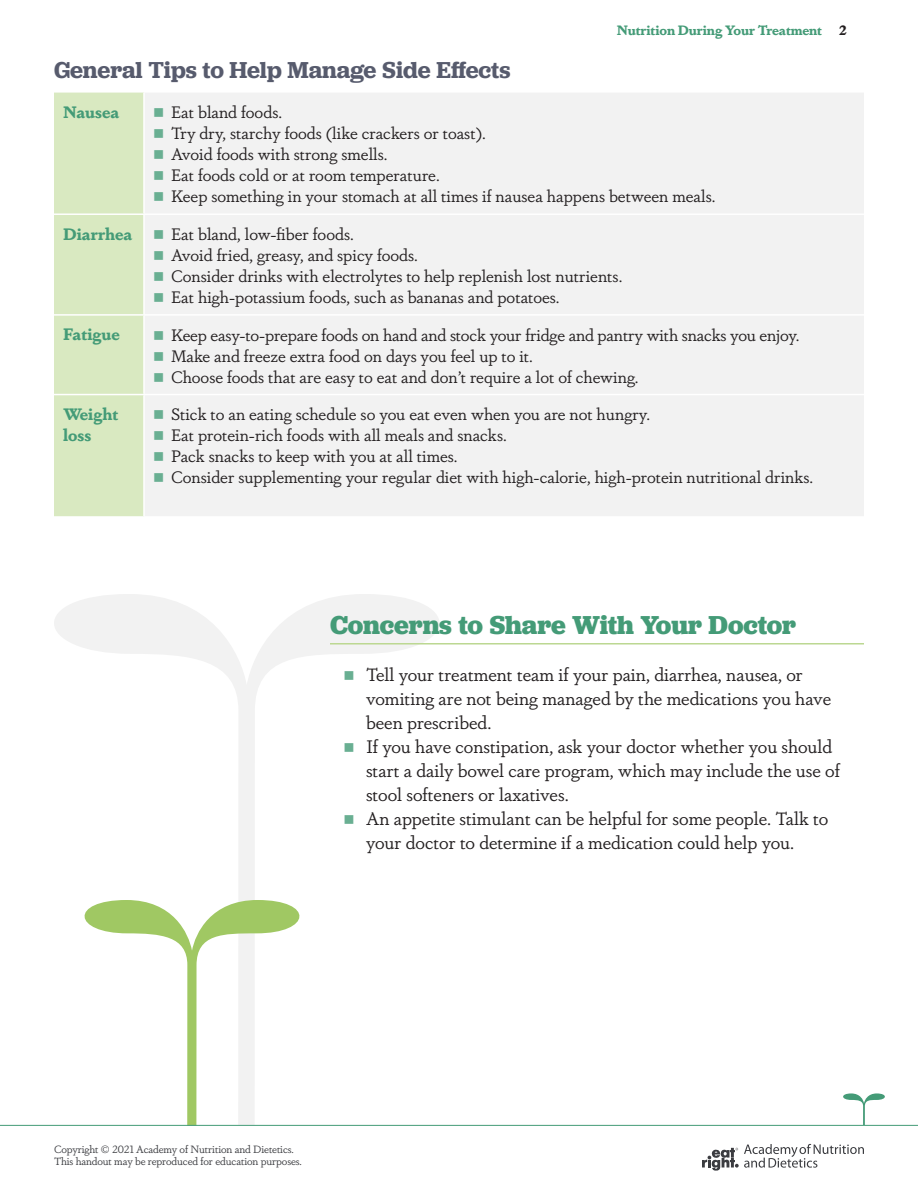
<style>
.page{position:relative;width:918px;height:1188px;background:#fff}
.page>*{position:absolute;margin:0;border:0;box-sizing:border-box;transform-origin:0 0}
.Heading_A{font:700 27px "Jubilat";letter-spacing:-.005em;color:#449b77}
.Box_Title{font:600 24px "Jubilat";color:#575b6d}
.t1{font:18px/24px "Dapifer";color:#231f20}
.t2{font:16.5px "Dapifer";color:#231f20}
.Box_Text_Table_Heade{font:700 16.5px/21px "Dapifer";color:#449b77}
.t3{font:700 13.5px "Dapifer";letter-spacing:-.01em;color:#449b77}
.t4{font:700 13.5px "Dapifer";color:#231f20}
.t5{font:10.5px/12.6px "Dapifer";letter-spacing:-.01em;color:#3b3c40}
</style>
<div class="page">
<svg style="left:26px;top:594px;width:442px;height:531px"></svg>
<svg style="left:69px;top:900px;width:246px;height:225px"></svg>
<div style="left:54px;top:93px;width:89px;height:423px;background:#d9e9c1"></div>
<div style="left:145px;top:93px;width:719px;height:423px;background:#f2f2f2"></div>
<hr style="left:54px;top:213px;width:90px;height:2px;background:#fff">
<hr style="left:144px;top:213px;width:720px;height:2px;background:#fff">
<hr style="left:54px;top:314px;width:90px;height:2px;background:#fff">
<hr style="left:144px;top:314px;width:720px;height:2px;background:#fff">
<hr style="left:54px;top:394px;width:90px;height:1px;background:#fff">
<hr style="left:144px;top:394px;width:720px;height:1px;background:#fff">
<hr style="left:330px;top:643px;width:534px;height:2px;background:#bcd892">
<hr style="left:0;top:1125px;width:918px;height:1px;background:#449b77">
<svg style="left:840px;top:1093px;width:48px;height:32px"></svg>
<svg style="left:702px;top:1144px;width:162px;height:27px"></svg>
<svg style="left:154px;top:108px;width:9px;height:9px"></svg>
<svg style="left:154px;top:129px;width:9px;height:9px"></svg>
<svg style="left:154px;top:150px;width:9px;height:9px"></svg>
<svg style="left:154px;top:171px;width:9px;height:9px"></svg>
<svg style="left:154px;top:192px;width:9px;height:9px"></svg>
<svg style="left:154px;top:230px;width:9px;height:9px"></svg>
<svg style="left:154px;top:251px;width:9px;height:9px"></svg>
<svg style="left:154px;top:272px;width:9px;height:9px"></svg>
<svg style="left:154px;top:293px;width:9px;height:9px"></svg>
<svg style="left:154px;top:331px;width:9px;height:8px"></svg>
<svg style="left:154px;top:352px;width:9px;height:8px"></svg>
<svg style="left:154px;top:373px;width:9px;height:8px"></svg>
<svg style="left:154px;top:410px;width:9px;height:9px"></svg>
<svg style="left:154px;top:431px;width:9px;height:9px"></svg>
<svg style="left:154px;top:452px;width:9px;height:9px"></svg>
<svg style="left:154px;top:473px;width:9px;height:9px"></svg>
<svg style="left:345px;top:671px;width:8px;height:8px"></svg>
<svg style="left:345px;top:743px;width:8px;height:8px"></svg>
<svg style="left:345px;top:815px;width:8px;height:8px"></svg>
<p class="t3" style="left:617px;top:21px;width:207px">Nutrition During Your Treatment</p>
<p class="Box_Title" style="left:54px;top:54px;width:458px">General Tips to Help Manage Side Effects</p>
<p class="Box_Text_Table_Heade" style="left:63px;top:101px;width:58px">Nausea</p>
<p class="t2" style="left:171px;top:101px;width:113px">Eat bland foods.</p>
<p class="t2" style="left:171px;top:122px;width:316px">Try dry, starchy foods (like crackers or toast).</p>
<p class="t2" style="left:171px;top:143px;width:218px">Avoid foods with strong smells.</p>
<p class="t2" style="left:171px;top:164px;width:270px">Eat foods cold or at room temperature.</p>
<p class="t2" style="left:171px;top:185px;width:546px">Keep something in your stomach at all times if nausea happens between meals.</p>
<p class="Box_Text_Table_Heade" style="left:63px;top:222px;width:71px">Diarrhea</p>
<p class="t2" style="left:171px;top:223px;width:184px">Eat bland, low-fiber foods.</p>
<p class="t2" style="left:171px;top:244px;width:249px">Avoid fried, greasy, and spicy foods.</p>
<p class="t2" style="left:171px;top:265px;width:453px">Consider drinks with electrolytes to help replenish lost nutrients.</p>
<p class="t2" style="left:171px;top:286px;width:390px">Eat high-potassium foods, such as bananas and potatoes.</p>
<p class="Box_Text_Table_Heade" style="left:63px;top:323px;width:59px">Fatigue</p>
<p class="t2" style="left:171px;top:324px;width:630px">Keep easy-to-prepare foods on hand and stock your fridge and pantry with snacks you enjoy.</p>
<p class="t2" style="left:171px;top:345px;width:364px">Make and freeze extra food on days you feel up to it.</p>
<p class="t2" style="left:171px;top:366px;width:469px">Choose foods that are easy to eat and don’t require a lot of chewing.</p>
<p class="Box_Text_Table_Heade" style="left:63px;top:403px;width:57px">Weight loss</p>
<p class="t2" style="left:171px;top:403px;width:481px">Stick to an eating schedule so you eat even when you are not hungry.</p>
<p class="t2" style="left:171px;top:424px;width:337px">Eat protein-rich foods with all meals and snacks.</p>
<p class="t2" style="left:171px;top:445px;width:288px">Pack snacks to keep with you at all times.</p>
<p class="t2" style="left:171px;top:466px;width:644px">Consider supplementing your regular diet with high-calorie, high-protein nutritional drinks.</p>
<p class="t4" style="left:839px;top:21px;width:9px">2</p>
<p class="Heading_A" style="left:330px;top:607px;width:468px">Concerns to Share With Your Doctor</p>
<p class="t1" style="left:366px;top:662px;width:467px">Tell your treatment team if your pain, diarrhea, nausea, or vomiting are not being managed by the medications you have been prescribed.</p>
<p class="t1" style="left:366px;top:734px;width:476px">If you have constipation, ask your doctor whether you should start a daily bowel care program, which may include the use of stool softeners or laxatives.</p>
<p class="t1" style="left:366px;top:806px;width:464px">An appetite stimulant can be helpful for some people. Talk to your doctor to determine if a medication could help you.</p>
<p class="t5" style="left:54px;top:1142px;width:250px">Copyright © 2021 Academy of Nutrition and Dietetics.<br>This handout may be reproduced for education purposes.</p>
</div>
